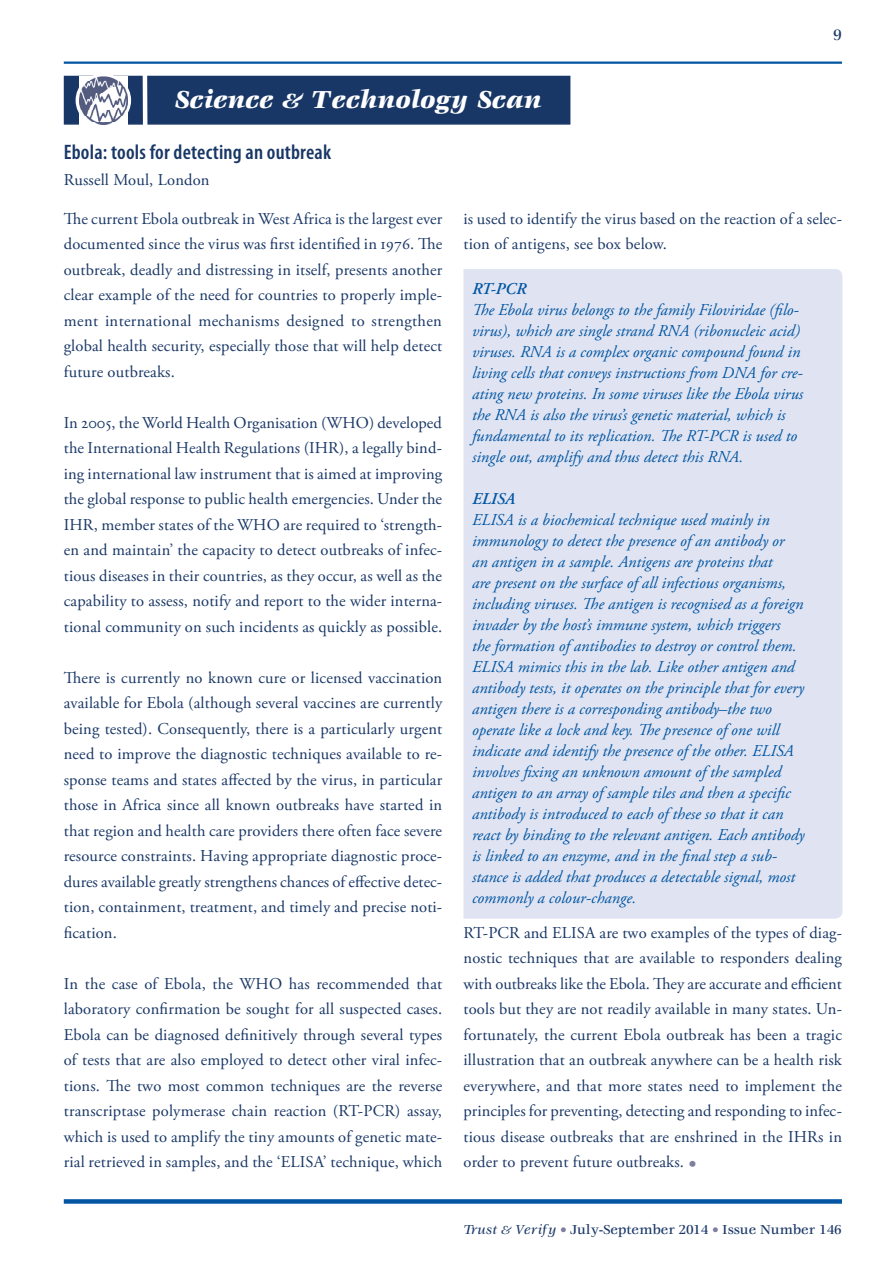
<style>
.page{position:relative;width:893px;height:1263px;background:#fff}
.page>*{position:absolute;margin:0;border:0;box-sizing:border-box;transform-origin:0 0}
.t1{font:italic 900 27px "Veljovic";color:#fff}
.t2{font:600 condensed 21px "Myriad Pro";letter-spacing:.01em;color:#193766}
.t3{font:16.5px/25.5px "Adobe Garamond Pro";letter-spacing:.01em;color:#193766;text-align:justify}
.t4{font:italic 16.5px/21px "Adobe Garamond Pro";color:#0155a2}
.t5{font:italic 600 16.5px "Adobe Garamond Pro";color:#0155a2}
.t6{font:500 16.5px "Veljovic";color:#193766}
.t7{font:500 14.25px "Veljovic";color:#193766}
.s1{font-size:22.5px}
.s2{font-family:"Veljovic";font-weight:500;color:#7c7f9d}
.s3{font-style:italic}
.s4{font-style:italic;font-size:12.75px}
.s5{font-size:13.5px;color:#7c7f9d}
</style>
<div class="page">
<div style="left:64px;top:1199px;width:778px;height:5px;background:#0155a2"></div>
<hr style="left:64px;top:62px;width:778px;height:2px;background:#0155a2">
<div style="left:64px;top:76px;width:506px;height:49px;background:#193766;border:2px solid #193766"></div>
<div style="left:76px;top:74px;width:55px;height:53px;border:2px solid #fff;border-radius:50%"></div>
<hr style="left:143px;top:72px;width:4px;height:57px;background:#fff">
<img style="left:79px;top:76px;width:48px;height:48px">
<div style="left:463px;top:269px;width:380px;height:650px;background:#e0e4f2"></div>
<h1 class="t1" style="left:175px;top:85px;width:369px">Science <span class="s1">&amp;</span> Technology Scan</h1>
<p class="t6" style="left:833px;top:26px;width:10px">9</p>
<p class="t2" style="left:64px;top:141px;width:269px">Ebola: tools for detecting an outbreak</p>
<p class="t3" style="left:64px;top:167px;width:147px">Russell Moul, London</p>
<p class="t3" style="left:64px;top:206px;width:380px">The current Ebola outbreak in West Africa is the largest ever documented since the virus was first identified in 1976. The outbreak, deadly and distressing in itself, presents another clear example of the need for countries to properly imple&shy;ment international mechanisms designed to strengthen global health security, especially those that will help detect future outbreaks.</p>
<p class="t3" style="left:64px;top:410px;width:380px">In 2005, the World Health Organisation (WHO) developed the International Health Regulations (IHR), a legally bind&shy;ing international law instrument that is aimed at improving the global response to public health emergencies. Under the IHR, member states of the WHO are required to ‘strength&shy;en and maintain’ the capacity to detect outbreaks of infec&shy;tious diseases in their countries, as they occur, as well as the capability to assess, notify and report to the wider interna&shy;tional community on such incidents as quickly as possible.</p>
<p class="t3" style="left:64px;top:665px;width:380px">There is currently no known cure or licensed vaccination available for Ebola (although several vaccines are currently being tested). Consequently, there is a particularly urgent need to improve the diagnostic techniques available to re&shy;sponse teams and states affected by the virus, in particular those in Africa since all known outbreaks have started in that region and health care providers there often face severe resource constraints. Having appropriate diagnostic proce&shy;dures available greatly strengthens chances of effective detec&shy;tion, containment, treatment, and timely and precise noti&shy;fication.</p>
<p class="t3" style="left:64px;top:971px;width:380px">In the case of Ebola, the WHO has recommended that laboratory confirmation be sought for all suspected cases.<br>Ebola can be diagnosed definitively through several types of tests that are also employed to detect other viral infec&shy;tions. The two most common techniques are the reverse transcriptase polymerase chain reaction (RT-PCR) assay, which is used to amplify the tiny amounts of genetic mate&shy;rial retrieved in samples, and the ‘ELISA’ technique, which</p>
<p class="t3" style="left:463px;top:206px;width:380px">is used to identify the virus based on the reaction of a selec&shy;tion of antigens, see box below.</p>
<p class="t5" style="left:472px;top:279px;width:56px">RT-PCR</p>
<p class="t4" style="left:472px;top:299px;width:333px">The Ebola virus belongs to the family Filoviridae (filo&shy;virus), which are single strand RNA (ribonucleic acid) viruses. RNA is a complex organic compound found in living cells that conveys instructions from DNA for cre&shy;ating new proteins. In some viruses like the Ebola virus the RNA is also the virus’s genetic material, which is fundamental to its replication. The RT-PCR is used to single out, amplify and thus detect this RNA.</p>
<p class="t5" style="left:472px;top:489px;width:45px">ELISA</p>
<p class="t4" style="left:472px;top:509px;width:334px">ELISA is a biochemical technique used mainly in immunology to detect the presence of an antibody or<br>an antigen in a sample. Antigens are proteins that<br>are present on the surface of all infectious organisms, including viruses. The antigen is recognised as a foreign invader by the host’s immune system, which triggers<br>the formation of antibodies to destroy or control them.<br>ELISA mimics this in the lab. Like other antigen and antibody tests, it operates on the principle that for every antigen there is a corresponding antibody–the two operate like a lock and key. The presence of one will indicate and identify the presence of the other. ELISA involves fixing an unknown amount of the sampled antigen to an array of sample tiles and then a specific antibody is introduced to each of these so that it can react by binding to the relevant antigen. Each antibody is linked to an enzyme, and in the final step a sub&shy;stance is added that produces a detectable signal, most commonly a colour-change.</p>
<p class="t3" style="left:463px;top:920px;width:380px">RT-PCR and ELISA are two examples of the types of diag&shy;nostic techniques that are available to responders dealing with outbreaks like the Ebola. They are accurate and efficient tools but they are not readily available in many states. Un&shy;fortunately, the current Ebola outbreak has been a tragic illustration that an outbreak anywhere can be a health risk everywhere, and that more states need to implement the principles for preventing, detecting and responding to infec&shy;tious disease outbreaks that are enshrined in the IHRs in order to prevent future outbreaks. <span class="s2">•</span></p>
<p class="t7" style="left:464px;top:1221px;width:380px"><span class="s3">Trust</span> <span class="s4">&amp;</span> <span class="s3">Verify</span> <span class="s5">•</span> July-September 2014 <span class="s5">•</span> Issue Number 146</p>
</div>
